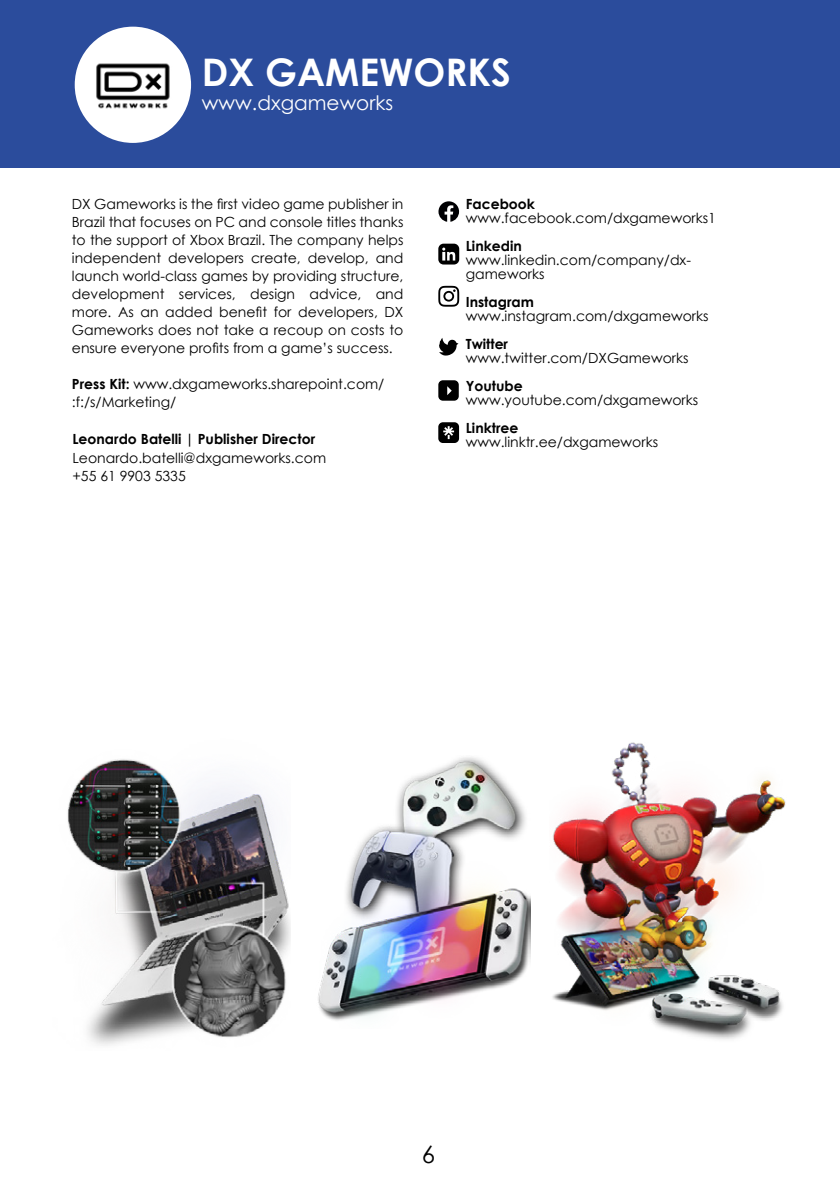
<style>
.page{position:relative;width:840px;height:1191px;background:#fff}
.page>*{position:absolute;margin:0;border:0;box-sizing:border-box;transform-origin:0 0}
.t1{font:700 38px "Century Gothic";color:#fff}
.t2{font:24px "Century Gothic";color:#000}
.t3{font:20px "Century Gothic";color:#fff}
.t4{font:14px/18px "Century Gothic";color:#000}
.t5{font:700 14px "Century Gothic";color:#000}
.s1{font-weight:700}
</style>
<div class="page">
<div style="left:0;top:0;width:839px;height:167px;background:#2b4c9c"></div>
<div style="left:75px;top:27px;width:116px;height:116px;background:#fff;border-radius:50%"></div>
<img style="left:81px;top:48px;width:103px;height:73px">
<svg style="left:438px;top:244px;width:21px;height:20px"></svg>
<svg style="left:438px;top:201px;width:21px;height:21px"></svg>
<svg style="left:438px;top:286px;width:21px;height:21px"></svg>
<svg style="left:439px;top:338px;width:19px;height:18px"></svg>
<div style="left:438px;top:422px;width:21px;height:21px;background:#000;border-radius:5px"></div>
<svg style="left:443px;top:426px;width:11px;height:13px"></svg>
<div style="left:438px;top:380px;width:20px;height:21px;background:#000;border-radius:5px"></div>
<svg style="left:447px;top:386px;width:4px;height:9px"></svg>
<img style="left:67px;top:759px;width:224px;height:287px">
<img style="left:318px;top:757px;width:212px;height:264px">
<img style="left:552px;top:742px;width:234px;height:298px">
<h1 class="t1" style="left:202px;top:44px;width:310px">DX GAMEWORKS</h1>
<h3 class="t3" style="left:202px;top:89px;width:193px">www.dxgameworks</h3>
<p class="t4" style="left:72px;top:195px;width:333px;text-align:justify">DX Gameworks is the first video game publisher in Brazil that focuses on PC and console titles thanks to the support of Xbox Brazil. The company helps independent developers create, develop, and launch world-class games by providing structure, development services, design advice, and more. As an added benefit for developers, DX Gameworks does not take a recoup on costs to ensure everyone profits from a game’s success.</p>
<p class="t4" style="left:72px;top:375px;width:314px"><span class="s1">Press Kit:</span> www.dxgameworks.sharepoint.com/ :f:/s/Marketing/</p>
<p class="t5" style="left:72px;top:429px;width:244px">Leonardo Batelli | Publisher Director</p>
<p class="t4" style="left:72px;top:448px;width:255px">Leonardo.batelli@dxgameworks.com +55 61 9903 5335</p>
<p class="t5" style="left:465px;top:193px;width:71px">Facebook</p>
<p class="t4" style="left:465px;top:209px;width:251px">www.facebook.com/dxgameworks1</p>
<p class="t5" style="left:465px;top:235px;width:57px">Linkedin</p>
<p class="t4" style="left:465px;top:253px;width:226px;line-height:14px">www.linkedin.com/company/dx&shy;gameworks</p>
<p class="t5" style="left:465px;top:291px;width:70px">Instagram</p>
<p class="t4" style="left:465px;top:307px;width:244px">www.instagram.com/dxgameworks</p>
<p class="t5" style="left:465px;top:333px;width:44px">Twitter</p>
<p class="t4" style="left:465px;top:349px;width:224px">www.twitter.com/DXGameworks</p>
<p class="t5" style="left:465px;top:375px;width:58px">Youtube</p>
<p class="t4" style="left:465px;top:391px;width:234px">www.youtube.com/dxgameworks</p>
<p class="t5" style="left:465px;top:417px;width:54px">Linktree</p>
<p class="t4" style="left:465px;top:433px;width:194px">www.linktr.ee/dxgameworks</p>
<h2 class="t2" style="left:421px;top:1137px;width:15px">6</h2>
</div>
